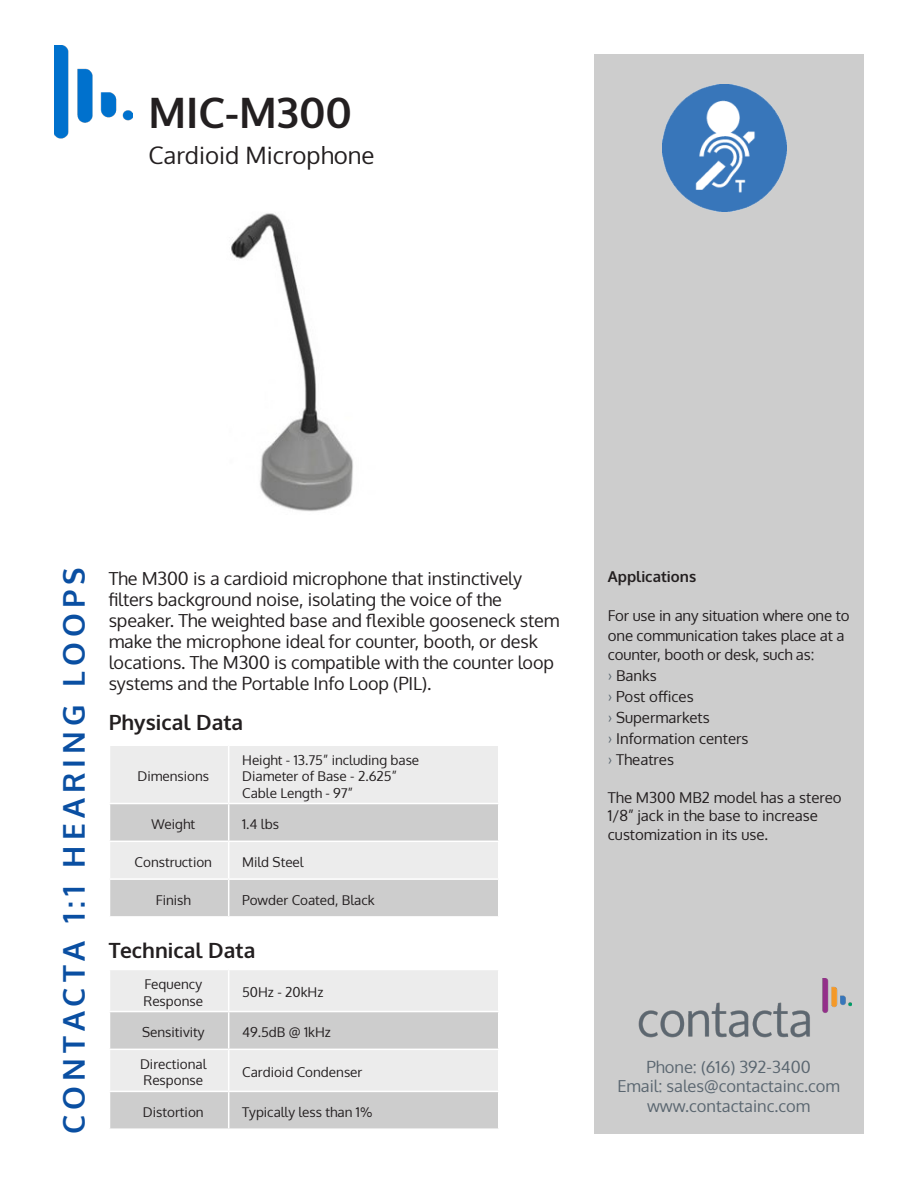
<style>
.page{position:relative;width:918px;height:1188px;background:#fff}
.page>*{position:absolute;margin:0;border:0;box-sizing:border-box;transform-origin:0 0}
.t1{font:700 42px "Oxygen";color:#231f20}
.t2{font:700 30px "Oxygen";letter-spacing:.17em;color:#0a4fa2}
.t3{font:24px "Oxygen";color:#231f20}
.t4{font:700 21px "Oxygen";color:#231f20}
.t5{font:18px/21px "Oxygen";letter-spacing:-.01em;color:#231f20}
.t6{font:16.5px "Oxygen";color:#5a6670}
.t7{font:15px/19.5px "Oxygen";color:#231f20}
.t8{font:700 15px "Oxygen";color:#231f20}
.t9{font:13.5px/16.2px "Oxygen";color:#231f20}
.s1{color:#5a6670}
</style>
<div class="page">
<div style="left:594px;top:55px;width:269px;height:1079px;background:#cdcdcd"></div>
<div style="left:110px;top:746px;width:388px;height:57px;background:#ececec"></div>
<svg style="left:110px;top:804px;width:388px;height:112px;background:#d7d7d7"></svg>
<hr style="left:228px;top:746px;width:1px;height:57px;background:#fff">
<hr style="left:228px;top:804px;width:1px;height:37px;background:#fff">
<hr style="left:109px;top:841px;width:120px;height:1px;background:#fff">
<hr style="left:229px;top:841px;width:270px;height:1px;background:#fff">
<hr style="left:228px;top:842px;width:1px;height:36px;background:#fff">
<hr style="left:109px;top:878px;width:120px;height:2px;background:#fff">
<hr style="left:229px;top:878px;width:270px;height:2px;background:#fff">
<hr style="left:228px;top:880px;width:1px;height:36px;background:#fff">
<img style="left:54px;top:46px;width:79px;height:93px">
<img style="left:662px;top:85px;width:124px;height:127px">
<img style="left:231px;top:213px;width:122px;height:299px">
<div style="left:110px;top:970px;width:388px;height:41px;background:#ececec"></div>
<svg style="left:110px;top:1012px;width:388px;height:116px;background:#d8d8d8"></svg>
<hr style="left:228px;top:970px;width:1px;height:41px;background:#fff">
<hr style="left:228px;top:1012px;width:1px;height:37px;background:#fff">
<hr style="left:109px;top:1049px;width:120px;height:1px;background:#fff">
<hr style="left:229px;top:1049px;width:270px;height:1px;background:#fff">
<hr style="left:228px;top:1050px;width:1px;height:41px;background:#fff">
<hr style="left:109px;top:1091px;width:120px;height:1px;background:#fff">
<hr style="left:229px;top:1091px;width:270px;height:1px;background:#fff">
<hr style="left:228px;top:1092px;width:1px;height:36px;background:#fff">
<img style="left:638px;top:978px;width:213px;height:60px">
<p class="t1" style="left:148px;top:86px;width:205px">MIC-M300</p>
<p class="t3" style="left:148px;top:139px;width:228px">Cardioid Microphone</p>
<p class="t2" style="left:55px;top:1134px;width:568px;rotate:-90deg">CONTACTA 1:1 HEARING LOOPS</p>
<p class="t8" style="left:608px;top:568px;width:90px">Applications</p>
<p class="t5" style="left:109px;top:569px;width:452px">The M300 is a cardioid microphone that instinctively filters background noise, isolating the voice of the speaker. The weighted base and flexible gooseneck stem make the microphone ideal for counter, booth, or desk locations. The M300 is compatible with the counter loop systems and the Portable Info Loop (PIL).</p>
<p class="t7" style="left:608px;top:606px;width:243px">For use in any situation where one to one communication takes place at a counter, booth or desk, such as:</p>
<p class="t7" style="left:608px;top:666px;width:50px"><span class="s1">›</span> Banks</p>
<p class="t7" style="left:608px;top:687px;width:87px"><span class="s1">›</span> Post offices</p>
<p class="t7" style="left:608px;top:708px;width:103px"><span class="s1">›</span> Supermarkets</p>
<p class="t7" style="left:608px;top:729px;width:142px"><span class="s1">›</span> Information centers</p>
<p class="t7" style="left:608px;top:750px;width:68px"><span class="s1">›</span> Theatres</p>
<p class="t7" style="left:608px;top:789px;width:235px;line-height:18px">The M300 MB2 model has a stereo<br>1/8” jack in the base to increase</p>
<p class="t7" style="left:608px;top:825px;width:162px">customization in its use.</p>
<p class="t4" style="left:109px;top:709px;width:136px">Physical Data</p>
<p class="t9" style="left:137px;top:768px;width:73px">Dimensions</p>
<p class="t9" style="left:242px;top:752px;width:179px">Height - 13.75” including base</p>
<p class="t9" style="left:242px;top:768px;width:156px">Diameter of Base - 2.625”<br>Cable Length - 97”</p>
<p class="t9" style="left:152px;top:816px;width:45px">Weight</p>
<p class="t9" style="left:242px;top:816px;width:38px">1.4 lbs</p>
<p class="t9" style="left:135px;top:854px;width:79px">Construction</p>
<p class="t9" style="left:242px;top:854px;width:63px">Mild Steel</p>
<p class="t9" style="left:156px;top:892px;width:37px">Finish</p>
<p class="t9" style="left:242px;top:892px;width:134px">Powder Coated, Black</p>
<p class="t4" style="left:109px;top:937px;width:148px">Technical Data</p>
<p class="t9" style="left:144px;top:976px;width:61px">Fequency<br>Response</p>
<p class="t9" style="left:242px;top:985px;width:83px">50Hz - 20kHz</p>
<p class="t9" style="left:142px;top:1024px;width:64px">Sensitivity</p>
<p class="t9" style="left:242px;top:1024px;width:90px">49.5dB @ 1kHz</p>
<p class="t9" style="left:140px;top:1056px;width:68px">Directional<br>Response</p>
<p class="t9" style="left:242px;top:1064px;width:122px">Cardioid Condenser</p>
<p class="t9" style="left:143px;top:1104px;width:62px">Distortion</p>
<p class="t9" style="left:242px;top:1104px;width:132px">Typically less than 1%</p>
<p class="t6" style="left:647px;top:1055px;width:166px">Phone: (616) 392-3400</p>
<p class="t6" style="left:617px;top:1075px;width:224px">Email: sales@contactainc.com</p>
<p class="t6" style="left:647px;top:1094px;width:165px">www.contactainc.com</p>
</div>
